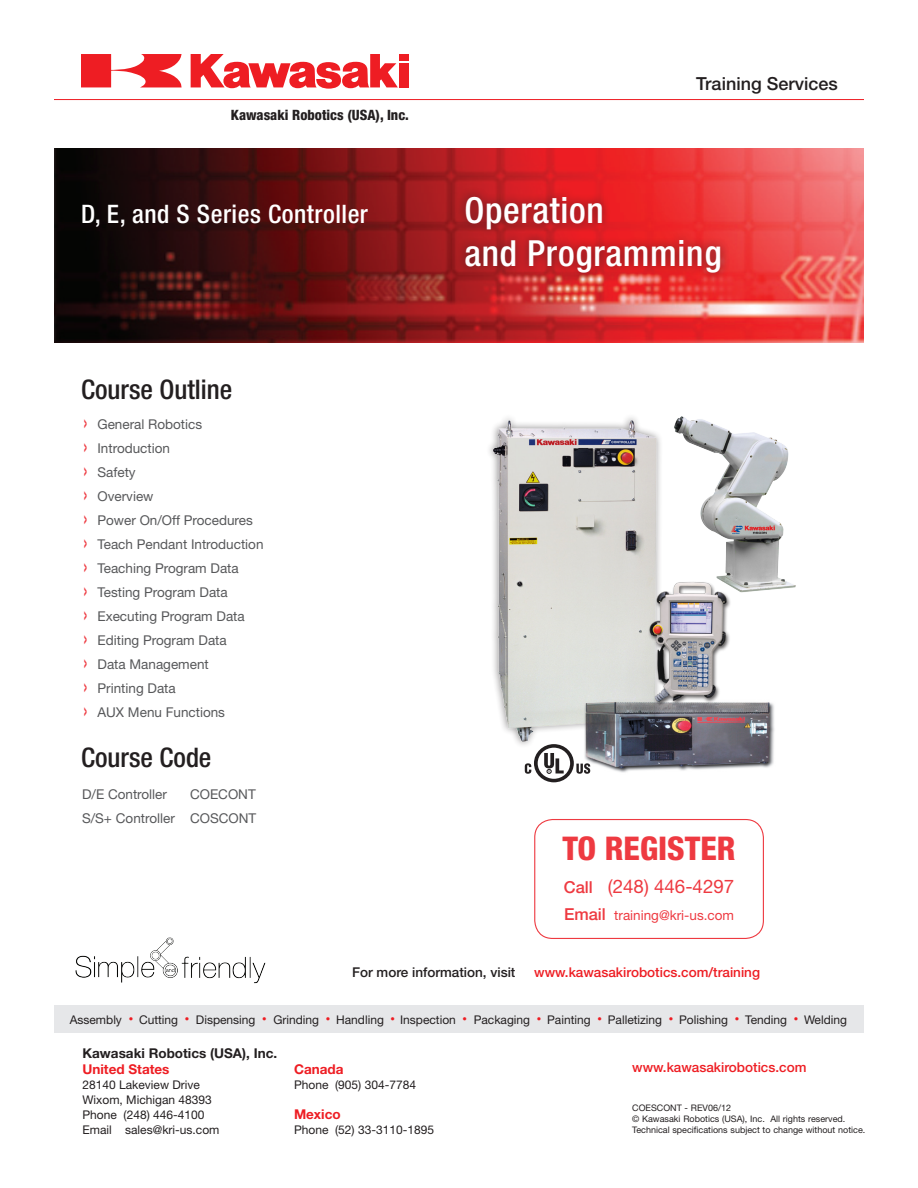
<style>
.page{position:relative;width:918px;height:1188px;background:#fff}
.page>*{position:absolute;margin:0;border:0;box-sizing:border-box;transform-origin:0 0}
.Main_Title{font:500 condensed 36px "Helvetica Neue";letter-spacing:.02em;color:#fff}
.t1{font:800 condensed 32.7px "Helvetica Neue";color:#ee3a41}
.Header2{font:500 condensed 27px "Helvetica Neue";color:#231f20}
.t2{font:500 condensed 25.5px "Helvetica Neue";letter-spacing:.02em;color:#fff}
.t3{font:18.75px "Helvetica Neue";color:#ee3a41}
.t4{font:500 18px "Helvetica Neue";color:#231f20}
.Body2{font:800 condensed 14.25px "Helvetica Neue";color:#231f20}
.Body2-2{font:13.5px "Helvetica Neue";color:#57585a}
.ÉmÅ_É_Éã{font:500 13.5px "Helvetica Neue";color:#ee1d23}
.Body3{font:13.5px "Helvetica Neue";color:#57585a}
.ÉmÅ_É_Éã-2{font:700 13.5px "Helvetica Neue";color:#231f20}
.t5{font:13.5px "Helvetica Neue";color:#ee3a41}
.ÉmÅ_É_Éã-3{font:700 13.5px "Helvetica Neue";color:#ee1d23}
.ÉmÅ_É_Éã-4{font:500 13.5px "Helvetica Neue";color:#231f20}
.ÉmÅ_É_Éã-5{font:12px "Helvetica Neue";color:#231f20}
.t6{font:9px "Helvetica Neue";color:#231f20}
.s1{font-family:"Arial";font-weight:900;font-size:15px;color:#ee3a41}
.s2{font-weight:500;font-size:16.5px}
.s3{font-size:9px;color:#ee1d23}
</style>
<div class="page">
<div style="left:534px;top:819px;width:230px;height:120px;border:1px solid #ee3a41;border-radius:18px"></div>
<div style="left:54px;top:1005px;width:810px;height:28px;background:#e6e7e9"></div>
<img style="left:75px;top:937px;width:191px;height:47px">
<hr style="left:54px;top:99px;width:810px;height:1px;background:#ee1d23">
<div style="left:399px;top:54px;width:10px;height:7px;background:#ee1d23"></div>
<div style="left:399px;top:63px;width:10px;height:24px;background:#ee1d23"></div>
<svg style="left:81px;top:54px;width:101px;height:33px"></svg>
<svg style="left:191px;top:54px;width:207px;height:35px"></svg>
<img style="left:54px;top:148px;width:810px;height:195px">
<div style="left:456px;top:186px;width:273px;height:95px;background:#231f20;opacity:.6"></div>
<img style="left:489px;top:417px;width:172px;height:328px">
<img style="left:644px;top:578px;width:86px;height:92px">
<svg style="left:525px;top:744px;width:54px;height:38px"></svg>
<img style="left:579px;top:670px;width:196px;height:104px">
<img style="left:670px;top:416px;width:126px;height:181px">
<p class="Body2" style="left:231px;top:106px;width:179px">Kawasaki Robotics (USA), Inc.</p>
<p class="t2" style="left:81px;top:199px;width:289px">D, E, and S Series Controller</p>
<p class="Header2" style="left:81px;top:373px;width:153px">Course Outline</p>
<p class="Body2-2" style="left:84px;top:416px;width:120px"><span class="s1">&gt;</span> General Robotics</p>
<p class="Body2-2" style="left:84px;top:440px;width:88px"><span class="s1">&gt;</span> Introduction</p>
<p class="Body2-2" style="left:84px;top:464px;width:53px"><span class="s1">&gt;</span> Safety</p>
<p class="Body2-2" style="left:84px;top:488px;width:71px"><span class="s1">&gt;</span> Overview</p>
<p class="Body2-2" style="left:84px;top:512px;width:170px"><span class="s1">&gt;</span> Power On/Off Procedures</p>
<p class="Body2-2" style="left:84px;top:536px;width:181px"><span class="s1">&gt;</span> Teach Pendant Introduction</p>
<p class="Body2-2" style="left:84px;top:560px;width:156px"><span class="s1">&gt;</span> Teaching Program Data</p>
<p class="Body2-2" style="left:84px;top:584px;width:145px"><span class="s1">&gt;</span> Testing Program Data</p>
<p class="Body2-2" style="left:84px;top:608px;width:162px"><span class="s1">&gt;</span> Executing Program Data</p>
<p class="Body2-2" style="left:84px;top:632px;width:144px"><span class="s1">&gt;</span> Editing Program Data</p>
<p class="Body2-2" style="left:84px;top:656px;width:126px"><span class="s1">&gt;</span> Data Management</p>
<p class="Body2-2" style="left:84px;top:680px;width:93px"><span class="s1">&gt;</span> Printing Data</p>
<p class="Body2-2" style="left:84px;top:704px;width:143px"><span class="s1">&gt;</span> AUX Menu Functions</p>
<p class="Header2" style="left:81px;top:742px;width:132px">Course Code</p>
<p class="Body3" style="left:82px;top:786px;width:86px">D/E Controller</p>
<p class="Body3" style="left:190px;top:786px;width:67px">COECONT</p>
<p class="Body3" style="left:82px;top:810px;width:176px">S/S+ Controller COSCONT</p>
<p class="t4" style="left:696px;top:72px;width:143px">Training Services</p>
<p class="Main_Title" style="left:464px;top:188px;width:141px">Operation</p>
<p class="Main_Title" style="left:464px;top:232px;width:259px">and Programming</p>
<p class="t1" style="left:563px;top:828px;width:175px">TO REGISTER</p>
<p class="t3" style="left:564px;top:875px;width:172px"><span class="s2">Call</span> (248) 446-4297</p>
<p class="t5" style="left:564px;top:907px;width:172px"><span class="s2">Email</span> training@kri-us.com</p>
<p class="ÉmÅ_É_Éã-4" style="left:352px;top:964px;width:165px">For more information, visit</p>
<p class="ÉmÅ_É_Éã" style="left:534px;top:964px;width:227px">www.kawasakirobotics.com/training</p>
<p class="ÉmÅ_É_Éã-5" style="left:70px;top:1012px;width:779px">Assembly <span class="s3">•</span> Cutting <span class="s3">•</span> Dispensing <span class="s3">•</span> Grinding <span class="s3">•</span> Handling <span class="s3">•</span> Inspection <span class="s3">•</span> Packaging <span class="s3">•</span> Painting <span class="s3">•</span> Palletizing <span class="s3">•</span> Polishing <span class="s3">•</span> Tending <span class="s3">•</span> Welding</p>
<p class="ÉmÅ_É_Éã-3" style="left:294px;top:1061px;width:51px">Canada</p>
<p class="ÉmÅ_É_Éã-5" style="left:294px;top:1078px;width:124px">Phone (905) 304-7784</p>
<p class="ÉmÅ_É_Éã-3" style="left:294px;top:1106px;width:48px">Mexico</p>
<p class="ÉmÅ_É_Éã-5" style="left:294px;top:1123px;width:142px">Phone (52) 33-3110-1895</p>
<p class="ÉmÅ_É_Éã-2" style="left:82px;top:1045px;width:196px">Kawasaki Robotics (USA), Inc.</p>
<p class="ÉmÅ_É_Éã-3" style="left:82px;top:1061px;width:89px">United States</p>
<p class="ÉmÅ_É_Éã-5" style="left:82px;top:1078px;width:119px">28140 Lakeview Drive</p>
<p class="ÉmÅ_É_Éã-5" style="left:82px;top:1093px;width:131px">Wixom, Michigan 48393</p>
<p class="ÉmÅ_É_Éã-5" style="left:82px;top:1108px;width:124px">Phone (248) 446-4100</p>
<p class="ÉmÅ_É_Éã-5" style="left:82px;top:1123px;width:138px">Email sales@kri-us.com</p>
<p class="ÉmÅ_É_Éã" style="left:632px;top:1059px;width:176px">www.kawasakirobotics.com</p>
<p class="t6" style="left:632px;top:1103px;width:100px">COESCONT - REV06/12</p>
<p class="t6" style="left:632px;top:1114px;width:215px">© Kawasaki Robotics (USA), Inc. All rights reserved.</p>
<p class="t6" style="left:632px;top:1124px;width:235px">Technical specifications subject to change without notice.</p>
</div>
